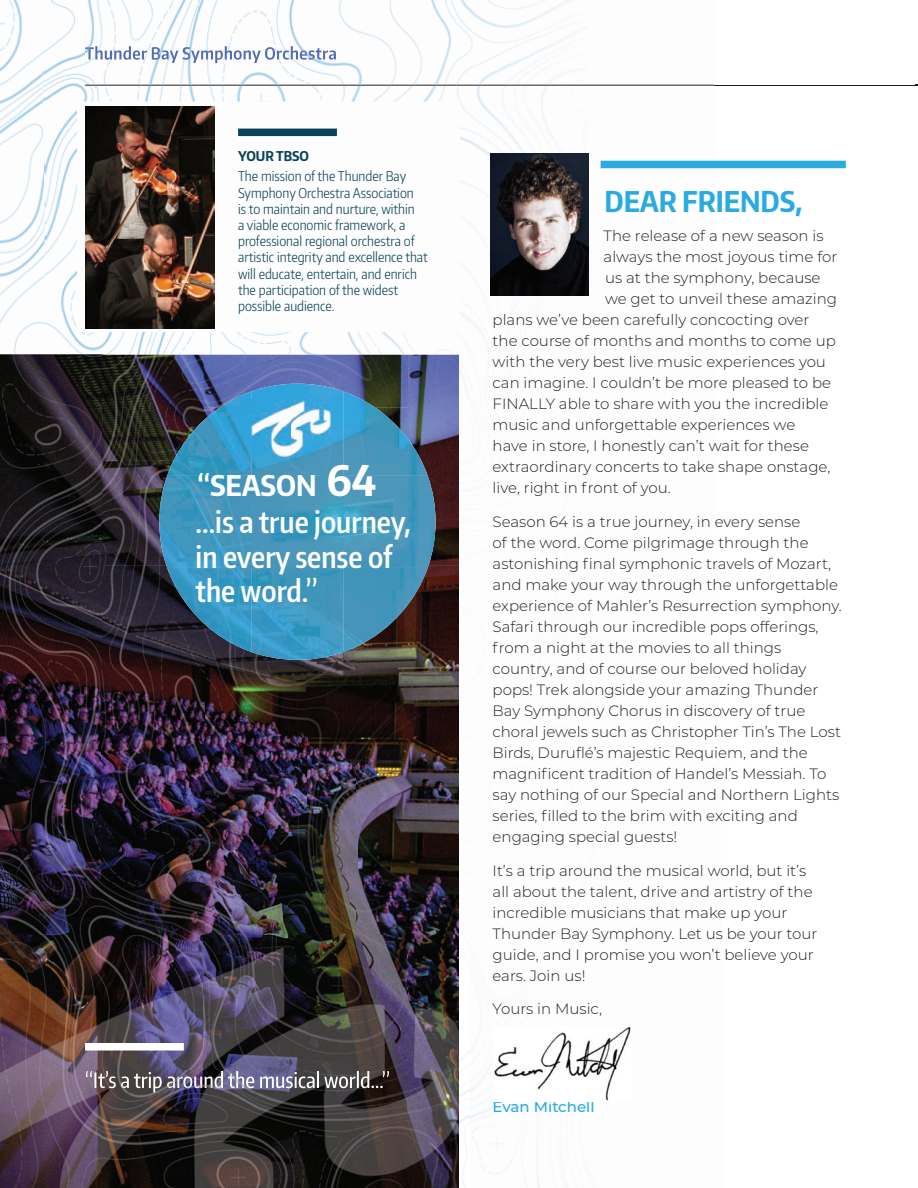
<style>
.page{position:relative;width:918px;height:1188px;background:#fff}
.page>*{position:absolute;margin:0;border:0;box-sizing:border-box;transform-origin:0 0}
.t1{font:600 30px/34.5px "Encode Sans Compressed";color:#fff}
.t2{font:700 28.5px "Encode Sans Condensed";color:#29abe2}
.t3{font:700 28.5px "Encode Sans Condensed";color:#fff}
.t4{font:300 15px/21px "Montserrat";color:#231f20}
.t5{font:500 15px "Montserrat";color:#29abe2}
.t6{font:300 13.5px/16.2px "Encode Sans Condensed";color:#094358}
.t7{font:700 13.5px "Encode Sans Condensed";color:#094358}
.s1{font-size:42px}
</style>
<div class="page">
<hr style="left:85px;top:85px;width:833px;height:1px;background:#231f20">
<img style="left:0;top:0;width:45px;height:355px">
<img style="left:45px;top:311px;width:363px;height:44px">
<img style="left:43px;top:0;width:51px;height:311px">
<img style="left:561px;top:0;width:155px;height:255px">
<img style="left:457px;top:0;width:50px;height:256px">
<img style="left:507px;top:0;width:54px;height:153px">
<img style="left:199px;top:0;width:258px;height:102px">
<img style="left:94px;top:0;width:105px;height:102px">
<img style="left:85px;top:46px;width:251px;height:17px">
<img style="left:85px;top:85px;width:629px;height:1px">
<img style="left:0;top:355px;width:204px;height:105px">
<img style="left:204px;top:355px;width:204px;height:36px">
<img style="left:408px;top:355px;width:51px;height:211px">
<img style="left:0;top:460px;width:167px;height:106px">
<img style="left:0;top:566px;width:204px;height:420px">
<img style="left:357px;top:566px;width:102px;height:369px">
<img style="left:204px;top:652px;width:102px;height:283px">
<img style="left:306px;top:652px;width:51px;height:283px">
<img style="left:459px;top:1051px;width:10px;height:137px">
<img style="left:0;top:986px;width:102px;height:202px">
<img style="left:102px;top:1093px;width:204px;height:95px">
<img style="left:306px;top:986px;width:153px;height:202px">
<img style="left:102px;top:986px;width:204px;height:85px">
<img style="left:204px;top:935px;width:255px;height:51px">
<img style="left:167px;top:391px;width:84px;height:85px">
<img style="left:251px;top:384px;width:93px;height:92px">
<img style="left:343px;top:391px;width:85px;height:85px">
<img style="left:159px;top:476px;width:277px;height:92px">
<img style="left:167px;top:568px;width:84px;height:84px">
<img style="left:251px;top:568px;width:93px;height:92px">
<img style="left:343px;top:568px;width:85px;height:84px">
<img style="left:86px;top:1071px;width:303px;height:22px">
<img style="left:77px;top:102px;width:383px;height:230px">
<img style="left:85px;top:107px;width:129px;height:221px">
<div style="left:601px;top:161px;width:245px;height:7px;background:#29abe2"></div>
<div style="left:238px;top:129px;width:99px;height:7px;background:#094358"></div>
<div style="left:85px;top:1043px;width:99px;height:8px;background:#fff"></div>
<img style="left:491px;top:153px;width:97px;height:143px">
<img style="left:252px;top:400px;width:79px;height:56px">
<img style="left:494px;top:1026px;width:137px;height:75px">
<svg style="left:599px;top:181px;width:117px;height:44px"></svg>
<p class="t7" style="left:238px;top:147px;width:72px">YOUR TBSO</p>
<p class="t6" style="left:238px;top:168px;width:191px">The mission of the Thunder Bay<br>Symphony Orchestra Association<br>is to maintain and nurture, within<br>a viable economic framework, a professional regional orchestra of artistic integrity and excellence that will educate, entertain, and enrich the participation of the widest possible audience.</p>
<h2 class="t3" style="left:198px;top:466px;width:180px">“SEASON <span class="s1">64</span></h2>
<h1 class="t1" style="left:196px;top:504px;width:217px">...is a true journey, in every sense of the word.”</h1>
<h2 class="t2" style="left:604px;top:182px;width:200px">DEAR FRIENDS,</h2>
<p class="t4" style="left:604px;top:225px;width:221px">The release of a new season is</p>
<p class="t4" style="left:604px;top:246px;width:235px">always the most joyous time for</p>
<p class="t4" style="left:605px;top:267px;width:217px">us at the symphony, because</p>
<p class="t4" style="left:605px;top:288px;width:233px">we get to unveil these amazing</p>
<p class="t4" style="left:493px;top:309px;width:318px">plans we’ve been carefully concocting over</p>
<p class="t4" style="left:493px;top:330px;width:345px">the course of months and months to come up</p>
<p class="t4" style="left:493px;top:351px;width:335px">with the very best live music experiences you</p>
<p class="t4" style="left:493px;top:372px;width:340px">can imagine. I couldn’t be more pleased to be</p>
<p class="t4" style="left:493px;top:393px;width:337px">FINALLY able to share with you the incredible</p>
<p class="t4" style="left:493px;top:414px;width:304px">music and unforgettable experiences we</p>
<p class="t4" style="left:493px;top:435px;width:318px">have in store, I honestly can’t wait for these</p>
<p class="t4" style="left:493px;top:456px;width:339px">extraordinary concerts to take shape onstage,</p>
<p class="t4" style="left:493px;top:477px;width:180px">live, right in front of you.</p>
<p class="t4" style="left:493px;top:511px;width:351px">Season 64 is a true journey, in every sense<br>of the word. Come pilgrimage through the astonishing final symphonic travels of Mozart, and make your way through the unforgettable experience of Mahler’s Resurrection symphony.<br>Safari through our incredible pops offerings, from a night at the movies to all things country, and of course our beloved holiday pops! Trek alongside your amazing Thunder Bay Symphony Chorus in discovery of true choral jewels such as Christopher Tin’s The Lost Birds, Duruflé’s majestic Requiem, and the magnificent tradition of Handel’s Messiah. To say nothing of our Special and Northern Lights series, filled to the brim with exciting and engaging special guests!</p>
<p class="t4" style="left:493px;top:859px;width:326px">It’s a trip around the musical world, but it’s all about the talent, drive and artistry of the incredible musicians that make up your Thunder Bay Symphony. Let us be your tour guide, and I promise you won’t believe your ears. Join us!</p>
<p class="t4" style="left:493px;top:998px;width:111px">Yours in Music,</p>
<p class="t5" style="left:493px;top:1096px;width:103px">Evan Mitchell</p>
</div>
